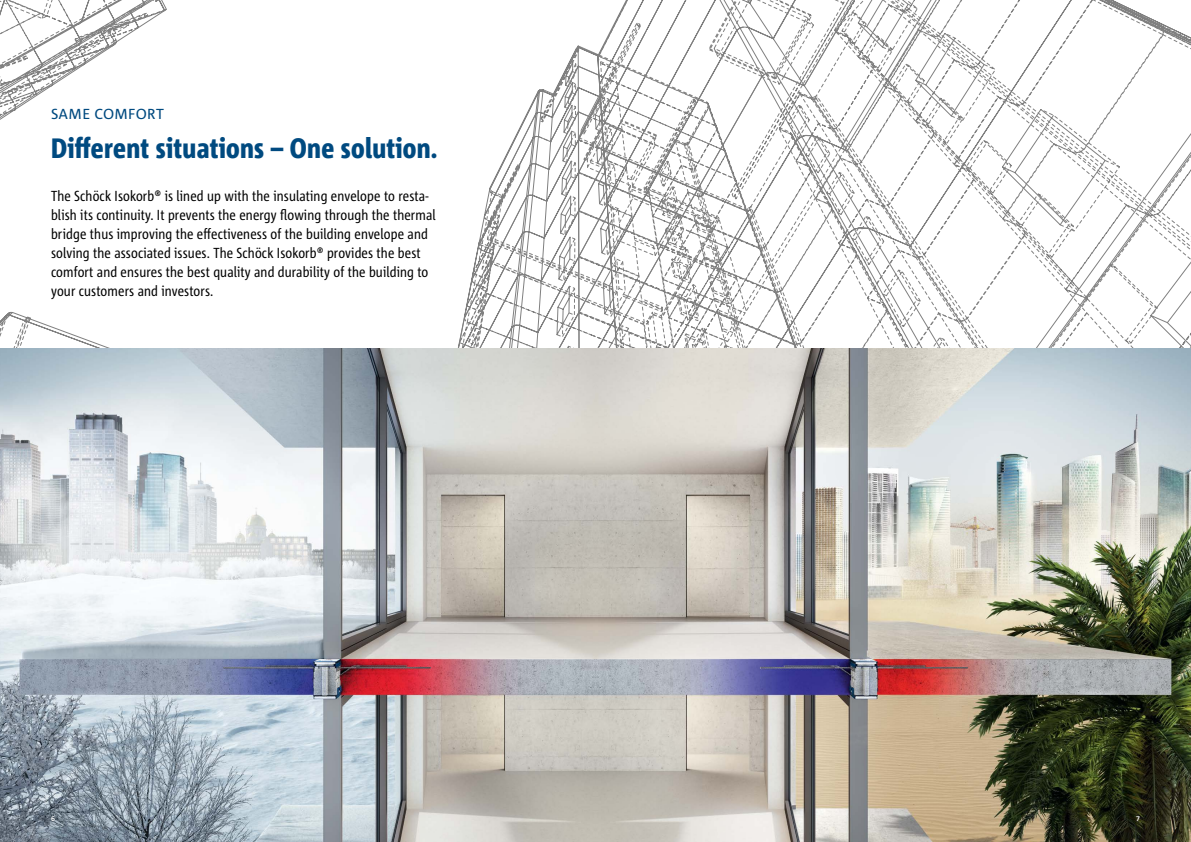
<style>
.page{position:relative;width:1191px;height:842px;background:#fff}
.page>*{position:absolute;margin:0;border:0;box-sizing:border-box;transform-origin:0 0}
.t1{font:800 condensed 28px "Corpid Schoeck";letter-spacing:.01em;color:#004a80}
.t2{font:condensed 14.5px/19px "Corpid Schoeck";letter-spacing:.01em;color:#000}
.t3{font:14.5px "Corpid Schoeck";letter-spacing:.02em;color:#004a80}
.t4{font:700 7px "Corpid Schoeck";color:#fff}
</style>
<div class="page">
<svg style="left:0;top:0;width:456px;height:349px"></svg>
<svg style="left:456px;top:0;width:405px;height:349px"></svg>
<svg style="left:861px;top:0;width:330px;height:349px"></svg>
<img style="left:0;top:349px;width:1191px;height:493px">
<p class="t3" style="left:51px;top:105px;width:114px">SAME COMFORT</p>
<h1 class="t1" style="left:51px;top:131px;width:388px">Different situations – One solution.</h1>
<p class="t2" style="left:51px;top:186px;width:386px">The Schöck Isokorb® is lined up with the insulating envelope to resta&shy;blish its continuity. It prevents the energy flowing through the thermal bridge thus improving the effectiveness of the building envelope and solving the associated issues. The Schöck Isokorb® provides the best comfort and ensures the best quality and durability of the building to your customers and investors.</p>
<p class="t4" style="left:51px;top:814px;width:5px">6</p>
<p class="t4" style="left:1136px;top:814px;width:5px">7</p>
</div>
